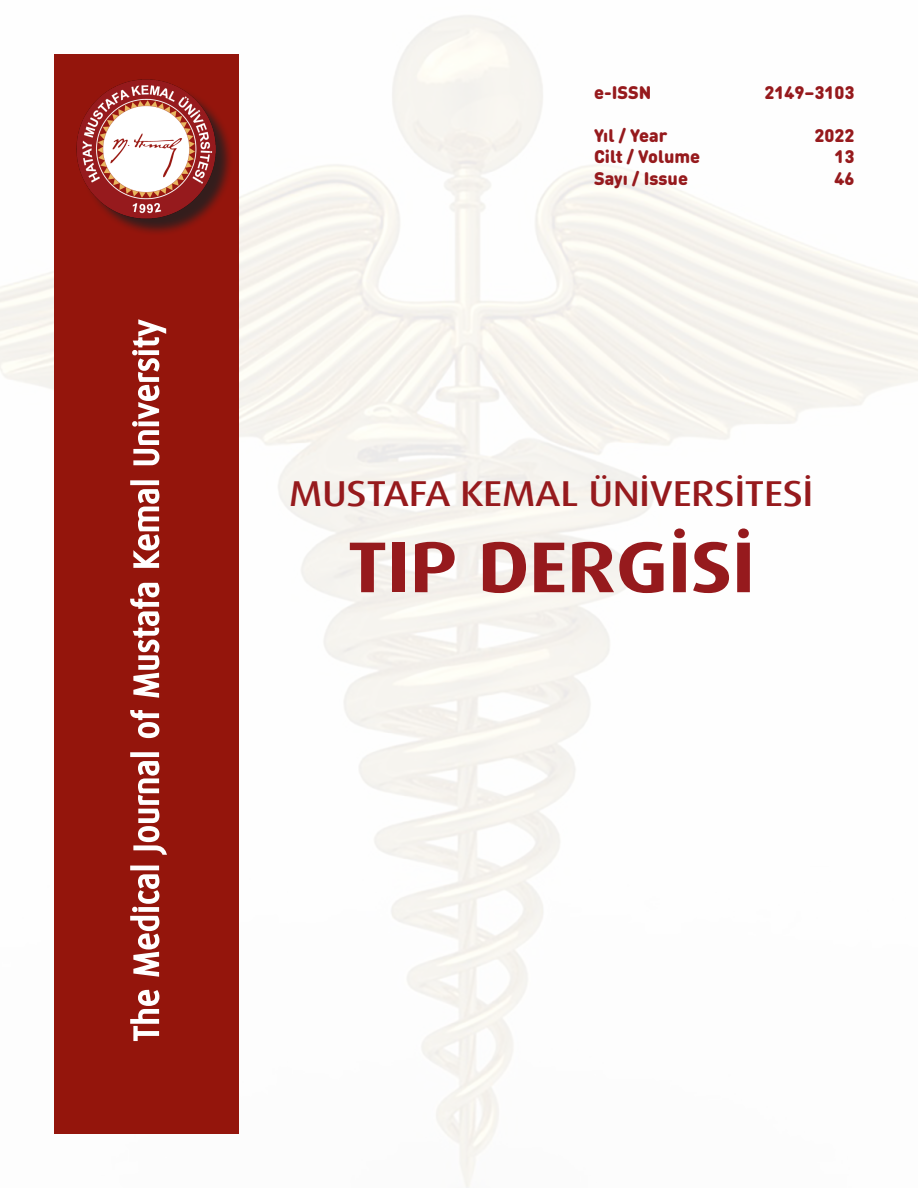
<style>
.page{position:relative;width:918px;height:1188px;background:#fff}
.page>*{position:absolute;margin:0;border:0;box-sizing:border-box;transform-origin:0 0}
.Kapak_Başlık{font:700 72px "FF Dax Pro Wide";color:#961a1d}
.Kapak_Başlık-2{font:500 36px "FF Dax Pro Wide";color:#961a1d}
.t1{font:300 33px "FF Dax Pro";letter-spacing:.05em;color:#fff}
.Kapak_ISSN{font:900 18px "DIN Round Pro";color:#961a1d}
</style>
<div class="page">
<img style="left:0;top:15px;width:918px;height:1173px">
<div style="left:54px;top:54px;width:184px;height:1080px;background:#94150c"></div>
<div style="left:80px;top:82px;width:154px;height:154px;background:#231f20;opacity:.85"></div>
<img style="left:77px;top:80px;width:139px;height:138px">
<h3 class="t1" style="left:125px;top:1041px;width:722px;rotate:-90deg">The Medical Journal of Mustafa Kemal University</h3>
<p class="Kapak_ISSN" style="left:594px;top:79px;width:59px">e-ISSN</p>
<p class="Kapak_ISSN" style="left:765px;top:79px;width:92px">2149–3103</p>
<p class="Kapak_ISSN" style="left:594px;top:121px;width:75px">Yıl / Year</p>
<p class="Kapak_ISSN" style="left:815px;top:121px;width:42px">2022</p>
<p class="Kapak_ISSN" style="left:594px;top:143px;width:108px">Cilt / Volume</p>
<p class="Kapak_ISSN" style="left:835px;top:143px;width:22px">13</p>
<p class="Kapak_ISSN" style="left:594px;top:165px;width:96px">Sayı / Issue</p>
<p class="Kapak_ISSN" style="left:835px;top:165px;width:22px">46</p>
<p class="Kapak_Başlık-2" style="left:289px;top:470px;width:526px">MUSTAFA KEMAL ÜNİVERSİTESİ</p>
<p class="Kapak_Başlık" style="left:348px;top:521px;width:409px">TIP DERGİSİ</p>
</div>
